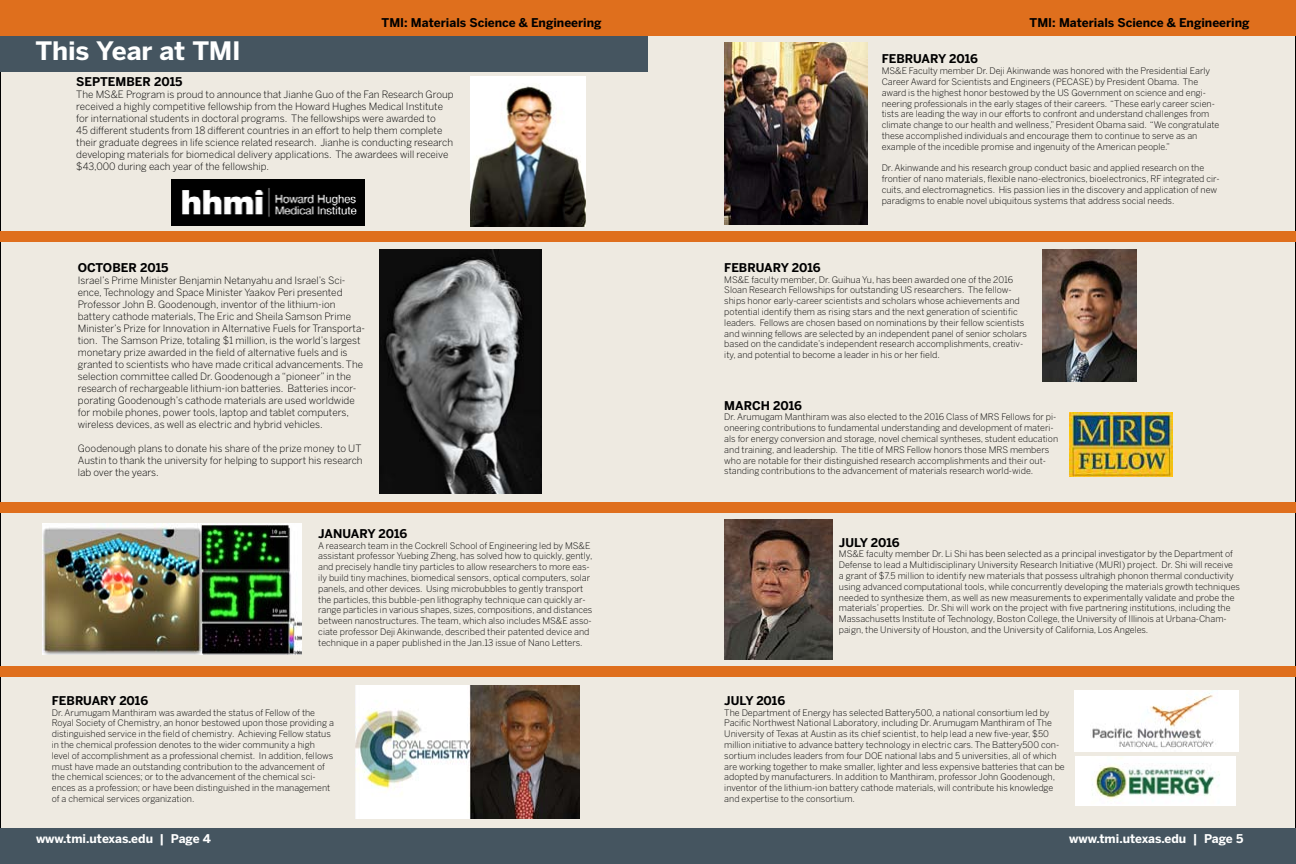
<style>
.page{position:relative;width:1296px;height:864px;background:#eeeae1}
.page>*{position:absolute;margin:0;border:0;box-sizing:border-box;transform-origin:0 0}
.t1{font:700 25.2px "Benton Sans";letter-spacing:-.01em;color:#fff}
.t2{font:700 12px "Benton Sans";color:#000}
.t3{font:700 12px "Benton Sans";color:#fff}
.t4{font:300 10px/12px "Benton Sans";color:#000}
.t5{font:300 9px/10.8px "Benton Sans";color:#000}
</style>
<div class="page">
<div style="left:0;top:0;width:1296px;height:36px;background:#df6f1d"></div>
<div style="left:0;top:828px;width:1296px;height:36px;background:#455560"></div>
<div style="left:0;top:36px;width:648px;height:36px;background:#455560"></div>
<img style="left:356px;top:685px;width:224px;height:133px">
<img style="left:42px;top:524px;width:260px;height:131px">
<img style="left:380px;top:250px;width:161px;height:244px">
<div style="left:0;top:231px;width:648px;height:10px;background:#df6f1d"></div>
<div style="left:648px;top:502px;width:648px;height:10px;background:#df6f1d"></div>
<img style="left:724px;top:43px;width:143px;height:181px">
<div style="left:0;top:502px;width:648px;height:10px;background:#df6f1d"></div>
<img style="left:1043px;top:250px;width:94px;height:132px">
<img style="left:172px;top:180px;width:192px;height:45px">
<img style="left:470px;top:77px;width:116px;height:150px">
<div style="left:0;top:666px;width:648px;height:10px;background:#df6f1d"></div>
<img style="left:724px;top:519px;width:108px;height:140px">
<img style="left:1074px;top:690px;width:164px;height:61px">
<img style="left:1076px;top:756px;width:159px;height:49px">
<div style="left:648px;top:666px;width:648px;height:10px;background:#df6f1d"></div>
<div style="left:648px;top:231px;width:648px;height:10px;background:#df6f1d"></div>
<img style="left:1069px;top:412px;width:104px;height:64px">
<h2 class="t2" style="left:382px;top:16px;width:221px">TMI: Materials Science &amp; Engineering</h2>
<h2 class="t2" style="left:1030px;top:16px;width:221px">TMI: Materials Science &amp; Engineering</h2>
<h1 class="t1" style="left:36px;top:36px;width:207px">This Year at TMI</h1>
<h2 class="t2" style="left:76px;top:75px;width:108px">SEPTEMBER 2015</h2>
<p class="t4" style="left:76px;top:88px;width:379px">The MS&amp;E Program is proud to announce that Jianhe Guo of the Fan Research Group received a highly competitive fellowship from the Howard Hughes Medical Institute for international students in doctoral programs. The fellowships were awarded to<br>45 different students from 18 different countries in an effort to help them complete their graduate degrees in life science related research. Jianhe is conducting research developing materials for biomedical delivery applications. The awardees will receive $43,000 during each year of the fellowship.</p>
<h2 class="t2" style="left:78px;top:260px;width:92px">OCTOBER 2015</h2>
<p class="t4" style="left:78px;top:274px;width:289px">Israel’s Prime Minister Benjamin Netanyahu and Israel’s Sci&shy;ence, Technology and Space Minister Yaakov Peri presented Professor John B. Goodenough, inventor of the lithium-ion battery cathode materials, The Eric and Sheila Samson Prime Minister’s Prize for Innovation in Alternative Fuels for Transporta&shy;tion. The Samson Prize, totaling $1 million, is the world’s largest monetary prize awarded in the field of alternative fuels and is granted to scientists who have made critical advancements. The selection committee called Dr. Goodenough a “pioneer” in the research of rechargeable lithium-ion batteries. Batteries incor&shy;porating Goodenough’s cathode materials are used worldwide for mobile phones, power tools, laptop and tablet computers, wireless devices, as well as electric and hybrid vehicles.</p>
<p class="t4" style="left:78px;top:442px;width:286px">Goodenough plans to donate his share of the prize money to UT<br>Austin to thank the university for helping to support his research lab over the years.</p>
<h2 class="t2" style="left:318px;top:526px;width:91px">JANUARY 2016</h2>
<p class="t5" style="left:318px;top:540px;width:276px">A reasearch team in the Cockrell School of Engineering led by MS&amp;E assistant professor Yuebing Zheng, has solved how to quickly, gently, and precisely handle tiny particles to allow researchers to more eas&shy;ily build tiny machines, biomedical sensors, optical computers, solar panels, and other devices. Using microbubbles to gently transport the particles, this bubble-pen lithography technique can quickly ar&shy;range particles in various shapes, sizes, compositions, and distances between nanostructures. The team, which also includes MS&amp;E asso&shy;ciate professor Deji Akinwande, described their patented device and technique in a paper published in the Jan.13 issue of Nano Letters.</p>
<h2 class="t2" style="left:52px;top:693px;width:98px">FEBRUARY 2016</h2>
<p class="t5" style="left:52px;top:707px;width:284px">Dr. Arumugam Manthiram was awarded the status of Fellow of the Royal Society of Chemistry, an honor bestowed upon those providing a distinguished service in the field of chemistry. Achieving Fellow status in the chemical profession denotes to the wider community a high level of accomplishment as a professional chemist. In addition, fellows must have made an outstanding contribution to the advancement of the chemical sciences; or to the advancement of the chemical sci&shy;ences as a profession; or have been distinguished in the management of a chemical services organization.</p>
<h2 class="t2" style="left:882px;top:52px;width:98px">FEBRUARY 2016</h2>
<p class="t5" style="left:882px;top:65px;width:339px">MS&amp;E Faculty member Dr. Deji Akinwande was honored with the Presidential Early Career Award for Scientists and Engineers (PECASE) by President Obama. The award is the highest honor bestowed by the US Government on science and engi&shy;neering professionals in the early stages of their careers. “These early career scien&shy;tists are leading the way in our efforts to confront and understand challenges from climate change to our health and wellness,” President Obama said. “We congratulate these accomplished individuals and encourage them to continue to serve as an example of the incedible promise and ingenuity of the American people.”</p>
<p class="t5" style="left:882px;top:163px;width:340px">Dr. Akinwande and his research group conduct basic and applied research on the frontier of nano materials, flexible nano-electronics, bioelectronics, RF integrated cir&shy;cuits, and electromagnetics. His passion lies in the discovery and application of new paradigms to enable novel ubiquitous systems that address social needs.</p>
<h2 class="t2" style="left:724px;top:260px;width:98px">FEBRUARY 2016</h2>
<p class="t5" style="left:724px;top:274px;width:304px">MS&amp;E faculty member, Dr. Guihua Yu, has been awarded one of the 2016<br>Sloan Research Fellowships for outstanding US researchers. The fellow&shy;ships honor early-career scientists and scholars whose achievements and potential identify them as rising stars and the next generation of scientific leaders. Fellows are chosen based on nominations by their fellow scientists and winning fellows are selected by an independent panel of senior scholars based on the candidate’s independent research accomplishments, creativ&shy;ity, and potential to become a leader in his or her field.</p>
<h2 class="t2" style="left:724px;top:398px;width:79px">MARCH 2016</h2>
<p class="t5" style="left:724px;top:412px;width:335px">Dr. Arumugam Manthiram was also elected to the 2016 Class of MRS Fellows for pi&shy;oneering contributions to fundamental understanding and development of materi&shy;als for energy conversion and storage, novel chemical syntheses, student education and training, and leadership. The title of MRS Fellow honors those MRS members who are notable for their distinguished research accomplishments and their out&shy;standing contributions to the advancement of materials research world-wide.</p>
<h2 class="t2" style="left:839px;top:535px;width:62px">JULY 2016</h2>
<p class="t5" style="left:839px;top:549px;width:403px">MS&amp;E faculty member Dr. Li Shi has been selected as a principal investigator by the Department of Defense to lead a Multidisciplinary University Research Initiative (MURI) project. Dr. Shi will receive a grant of $7.5 million to identify new materials that possess ultrahigh phonon thermal conductivity using advanced computational tools, while concurrently developing the materials growth techniques needed to synthesize them, as well as new measurements to experimentally validate and probe the materials’ properties. Dr. Shi will work on the project with five partnering institutions, including the Massachusetts Institute of Technology, Boston College, the University of Illinois at Urbana-Cham&shy;paign, the University of Houston, and the University of California, Los Angeles.</p>
<h2 class="t2" style="left:724px;top:693px;width:62px">JULY 2016</h2>
<p class="t5" style="left:724px;top:707px;width:342px">The Department of Energy has selected Battery500, a national consortium led by Pacific Northwest National Laboratory, including Dr. Arumugam Manthiram of The University of Texas at Austin as its chief scientist, to help lead a new five-year, $50 million initiative to advance battery technology in electric cars. The Battery500 con&shy;sortium includes leaders from four DOE national labs and 5 universities, all of which are working together to make smaller, lighter and less expensive batteries that can be adopted by manufacturers. In addition to Manthiram, professor John Goodenough, inventor of the lithium-ion battery cathode materials, will contribute his knowledge and expertise to the consortium.</p>
<h2 class="t3" style="left:36px;top:832px;width:177px">www.tmi.utexas.edu | Page 4</h2>
<h2 class="t3" style="left:1069px;top:832px;width:176px">www.tmi.utexas.edu | Page 5</h2>
</div>
